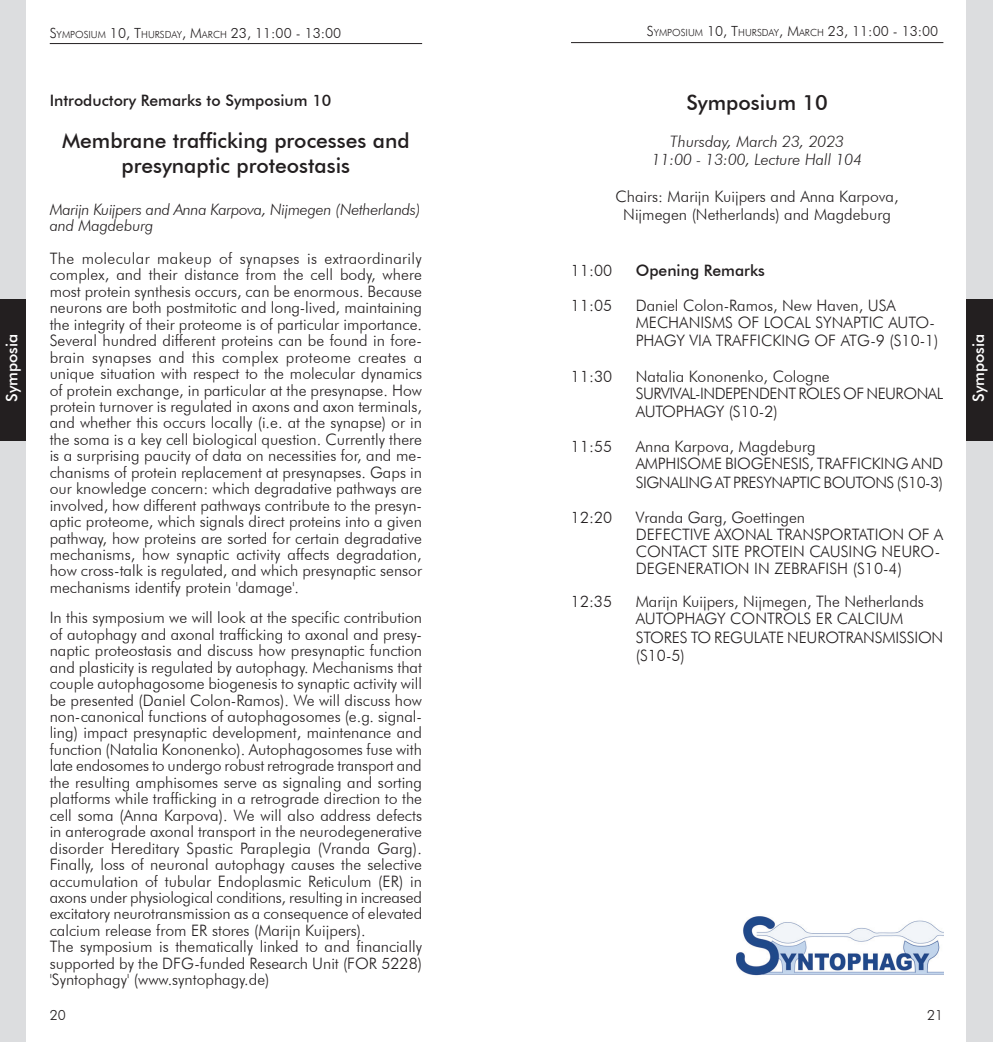
<style>
.page{position:relative;width:993px;height:1042px;background:#fff}
.page>*{position:absolute;margin:0;border:0;box-sizing:border-box;transform-origin:0 0}
.t1{font:500 21px/25.2px "Futura BT";color:#231f20;text-align:center}
.t2{font:300 15.75px/16.4px "Futura BT";color:#231f20}
.t3{font:italic 300 15.75px/16.4px "Futura BT";letter-spacing:-.02em;color:#231f20}
.t4{font:italic 300 15.75px/18.4px "Futura BT";color:#231f20;text-align:center}
.t5{font:500 15.75px "Futura BT";color:#231f20}
.t6{font:500 15.75px "Futura BT";color:#fff}
.t7{font:300 14px "Futura BT";color:#231f20}
.t8{font:300 14px "Futura BT";color:#231f20}
.s1{font-size:9.8px}
</style>
<div class="page">
<hr style="left:571px;top:42px;width:372px;height:1px;background:#231f20">
<div style="left:966px;top:0;width:26px;height:1042px;background:#dcdddf"></div>
<hr style="left:50px;top:43px;width:372px;height:1px;background:#231f20">
<div style="left:0;top:0;width:26px;height:1042px;background:#dcdddf"></div>
<div style="left:0;top:299px;width:26px;height:142px;background:#231f20"></div>
<div style="left:966px;top:299px;width:26px;height:142px;background:#231f20"></div>
<img style="left:736px;top:916px;width:207px;height:60px">
<p class="t6" style="left:2px;top:402px;width:70px;rotate:-90deg">Symposia</p>
<p class="t7" style="left:50px;top:25px;width:293px">S<span class="s1">YMPOSIUM</span> 10, T<span class="s1">HURSDAY</span>, M<span class="s1">ARCH</span> 23, 11:00 - 13:00</p>
<p class="t5" style="left:50px;top:91px;width:283px">Introductory Remarks to Symposium 10</p>
<h1 class="t1" style="left:62px;top:127px;width:349px">Membrane trafficking processes and presynaptic proteostasis</h1>
<p class="t3" style="left:50px;top:201px;width:372px">Marijn Kuijpers and Anna Karpova, Nijmegen (Netherlands) and Magdeburg</p>
<p class="t2" style="left:50px;top:250px;width:374px;text-align:justify">The molecular makeup of synapses is extraordinarily complex, and their distance from the cell body, where most protein synthesis occurs, can be enormous. Because neurons are both postmitotic and long-lived, maintaining the integrity of their proteome is of particular importance.<br>Several hundred different proteins can be found in fore&shy;brain synapses and this complex proteome creates a unique situation with respect to the molecular dynamics of protein exchange, in particular at the presynapse. How protein turnover is regulated in axons and axon terminals, and whether this occurs locally (i.e. at the synapse) or in the soma is a key cell biological question. Currently there is a surprising paucity of data on necessities for, and me&shy;chanisms of protein replacement at presynapses. Gaps in our knowledge concern: which degradative pathways are involved, how different pathways contribute to the presyn&shy;aptic proteome, which signals direct proteins into a given pathway, how proteins are sorted for certain degradative mechanisms, how synaptic activity affects degradation, how cross-talk is regulated, and which presynaptic sensor mechanisms identify protein 'damage'.</p>
<p class="t2" style="left:50px;top:609px;width:374px">In this symposium we will look at the specific contribution of autophagy and axonal trafficking to axonal and presy&shy;naptic proteostasis and discuss how presynaptic function and plasticity is regulated by autophagy. Mechanisms that couple autophagosome biogenesis to synaptic activity will be presented (Daniel Colon-Ramos). We will discuss how non-canonical functions of autophagosomes (e.g. signal&shy;ling) impact presynaptic development, maintenance and function (Natalia Kononenko). Autophagosomes fuse with late endosomes to undergo robust retrograde transport and the resulting amphisomes serve as signaling and sorting platforms while trafficking in a retrograde direction to the cell soma (Anna Karpova). We will also address defects in anterograde axonal transport in the neurodegenerative disorder Hereditary Spastic Paraplegia (Vranda Garg).<br>Finally, loss of neuronal autophagy causes the selective accumulation of tubular Endoplasmic Reticulum (ER) in axons under physiological conditions, resulting in increased excitatory neurotransmission as a consequence of elevated calcium release from ER stores (Marijn Kuijpers).<br>The symposium is thematically linked to and financially supported by the DFG-funded Research Unit (FOR 5228) 'Syntophagy' (www.syntophagy.de)</p>
<p class="t7" style="left:646px;top:23px;width:293px">S<span class="s1">YMPOSIUM</span> 10, T<span class="s1">HURSDAY</span>, M<span class="s1">ARCH</span> 23, 11:00 - 13:00</p>
<h1 class="t1" style="left:686px;top:90px;width:143px">Symposium 10</h1>
<p class="t4" style="left:651px;top:132px;width:212px">Thursday, March 23, 2023<br>11:00 - 13:00, Lecture Hall 104</p>
<p class="t2" style="left:615px;top:187px;width:284px;line-height:18.4px;text-align:center">Chairs: Marijn Kuijpers and Anna Karpova,<br>Nijmegen (Netherlands) and Magdeburg</p>
<p class="t2" style="left:570px;top:262px;width:43px">11:00</p>
<p class="t5" style="left:635px;top:260px;width:131px">Opening Remarks</p>
<p class="t2" style="left:570px;top:297px;width:43px">11:05</p>
<p class="t2" style="left:635px;top:296px;width:304px;line-height:17.7px">Daniel Colon-Ramos, New Haven, USA<br>MECHANISMS OF LOCAL SYNAPTIC AUTO-<br>PHAGY VIA TRAFFICKING OF ATG-9 (S10-1)</p>
<p class="t2" style="left:570px;top:368px;width:43px">11:30</p>
<p class="t2" style="left:635px;top:367px;width:195px;line-height:17px">Natalia Kononenko, Cologne<br>Survival</p>
<p class="t2" style="left:695px;top:385px;width:15px">-independent</p>
<p class="t2" style="left:798px;top:385px;width:10px">roles</p>
<p class="t2" style="left:842px;top:385px;width:34px">of neuronal</p>
<p class="t2" style="left:570px;top:403px;width:15px">autophagy</p>
<p class="t2" style="left:728px;top:403px;width:50px">(S10-2)</p>
<p class="t2" style="left:570px;top:438px;width:43px">11:55</p>
<p class="t2" style="left:635px;top:438px;width:181px;line-height:17px">Anna Karpova, Magdeburg<br>Amphisome</p>
<p class="t2" style="left:725px;top:455px;width:10px">biogenesis</p>
<p class="t2" style="left:809px;top:455px;width:17px">, trafficking</p>
<p class="t2" style="left:911px;top:455px;width:12px">and</p>
<p class="t2" style="left:570px;top:474px;width:14px">signaling</p>
<p class="t2" style="left:714px;top:474px;width:28px">at presynaptic</p>
<p class="t2" style="left:823px;top:474px;width:11px">boutons</p>
<p class="t2" style="left:896px;top:474px;width:48px">(S10-3)</p>
<p class="t2" style="left:570px;top:509px;width:43px">12:20</p>
<p class="t2" style="left:635px;top:509px;width:171px;line-height:17px">Vranda Garg, Goettingen<br>Defective</p>
<p class="t2" style="left:714px;top:526px;width:28px">axonal</p>
<p class="t2" style="left:776px;top:526px;width:10px">transportation</p>
<p class="t2" style="left:907px;top:526px;width:36px">of a</p>
<p class="t2" style="left:570px;top:543px;width:17px">contact</p>
<p class="t2" style="left:711px;top:543px;width:8px">site</p>
<p class="t2" style="left:744px;top:543px;width:10px">protein</p>
<p class="t2" style="left:809px;top:543px;width:11px">causing</p>
<p class="t2" style="left:881px;top:543px;width:12px">neuro</p>
<p class="t2" style="left:934px;top:543px;width:7px">-</p>
<p class="t2" style="left:570px;top:560px;width:14px">degeneration</p>
<p class="t2" style="left:754px;top:560px;width:38px">in zebrafish</p>
<p class="t2" style="left:852px;top:560px;width:51px">(S10-4)</p>
<p class="t2" style="left:570px;top:593px;width:43px">12:35</p>
<p class="t2" style="left:635px;top:593px;width:289px;line-height:17px">Marijn Kuijpers, Nijmegen, The Netherlands<br>Autophagy</p>
<p class="t2" style="left:730px;top:610px;width:11px">controls</p>
<p class="t2" style="left:815px;top:610px;width:32px">ER calcium</p>
<p class="t2" style="left:570px;top:629px;width:16px">stores</p>
<p class="t2" style="left:690px;top:629px;width:33px">to regulate</p>
<p class="t2" style="left:786px;top:629px;width:11px">neurotransmission</p>
<p class="t2" style="left:635px;top:647px;width:51px">(S10-5)</p>
<p class="t8" style="left:50px;top:1007px;width:18px">20</p>
<p class="t8" style="left:926px;top:1007px;width:18px">21</p>
<p class="t6" style="left:968px;top:402px;width:70px;rotate:-90deg">Symposia</p>
</div>
